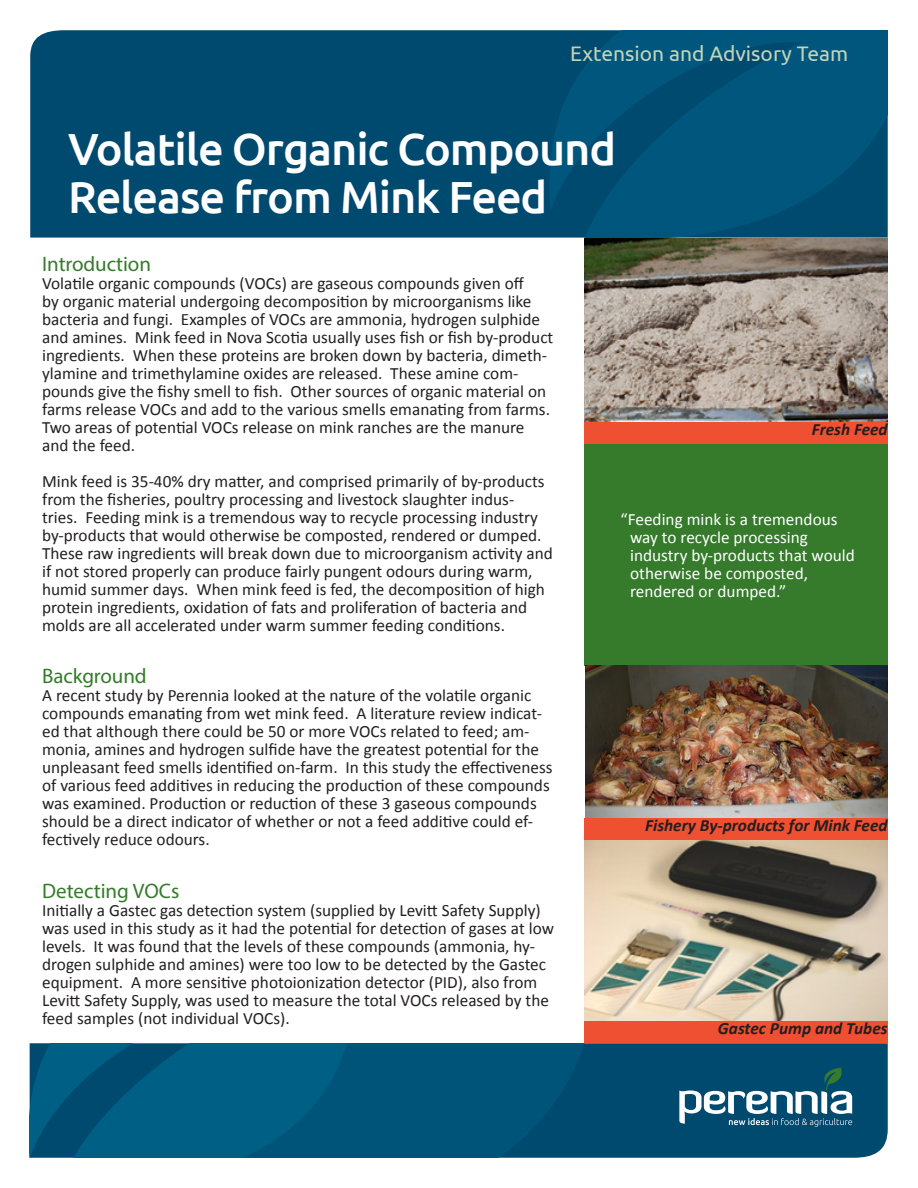
<style>
.page{position:relative;width:918px;height:1188px;background:#fff}
.page>*{position:absolute;margin:0;border:0;box-sizing:border-box;transform-origin:0 0}
.White_title_on_blue{font:500 45px/48px "Ubuntu";letter-spacing:-.025em;color:#fff}
.Lead-in_quote{font:21px "Myriad Pro";letter-spacing:-.005em;color:#357b2b}
.t1{font:21px "Ubuntu";color:#c2d4b9}
.t2{font:17.25px/18px "Calibri";color:#231f20}
.white_pullquote_on_o{font:17.25px/18px "Calibri";color:#fff}
.t3{font:italic 700 17.25px "Calibri";color:#231f20}
</style>
<div class="page">
<div style="left:616px;top:1043px;width:272px;height:115px;background:#004a70"></div>
<div style="left:30px;top:30px;width:858px;height:208px;background:#004a70"></div>
<svg style="left:520px;top:31px;width:368px;height:207px;background:#005177"></svg>
<svg style="left:374px;top:1043px;width:242px;height:115px;background:#005177"></svg>
<img style="left:585px;top:238px;width:303px;height:184px">
<svg style="left:30px;top:1043px;width:344px;height:115px;background:#00597f"></svg>
<div style="left:584px;top:444px;width:304px;height:221px;background:#357b2b"></div>
<img style="left:585px;top:665px;width:303px;height:153px">
<img style="left:585px;top:840px;width:303px;height:181px">
<div style="left:584px;top:422px;width:304px;height:22px;background:#ef5032"></div>
<div style="left:584px;top:818px;width:304px;height:22px;background:#ef5032"></div>
<div style="left:584px;top:1021px;width:304px;height:22px;background:#ef5032"></div>
<svg style="left:679px;top:1068px;width:173px;height:59px"></svg>
<p class="t1" style="left:570px;top:41px;width:280px">Extension and Advisory Team</p>
<p class="White_title_on_blue" style="left:68px;top:124px;width:550px">Volatile Organic Compound<br>Release from Mink Feed</p>
<p class="Lead-in_quote" style="left:42px;top:251px;width:110px">Introduction</p>
<p class="t2" style="left:42px;top:274px;width:513px">Volatile organic compounds (VOCs) are gaseous compounds given off<br>by organic material undergoing decomposition by microorganisms like bacteria and fungi. Examples of VOCs are ammonia, hydrogen sulphide and amines. Mink feed in Nova Scotia usually uses fish or fish by-product ingredients. When these proteins are broken down by bacteria, dimeth&shy;ylamine and trimethylamine oxides are released. These amine com&shy;pounds give the fishy smell to fish. Other sources of organic material on farms release VOCs and add to the various smells emanating from farms.<br>Two areas of potential VOCs release on mink ranches are the manure and the feed.</p>
<p class="t2" style="left:42px;top:472px;width:512px">Mink feed is 35-40% dry matter, and comprised primarily of by-products from the fisheries, poultry processing and livestock slaughter indus&shy;tries. Feeding mink is a tremendous way to recycle processing industry by-products that would otherwise be composted, rendered or dumped.<br>These raw ingredients will break down due to microorganism activity and if not stored properly can produce fairly pungent odours during warm, humid summer days. When mink feed is fed, the decomposition of high protein ingredients, oxidation of fats and proliferation of bacteria and molds are all accelerated under warm summer feeding conditions.</p>
<p class="Lead-in_quote" style="left:42px;top:663px;width:106px">Background</p>
<p class="t2" style="left:42px;top:687px;width:512px">A recent study by Perennia looked at the nature of the volatile organic compounds emanating from wet mink feed. A literature review indicat&shy;ed that although there could be 50 or more VOCs related to feed; am&shy;monia, amines and hydrogen sulfide have the greatest potential for the unpleasant feed smells identified on-farm. In this study the effectiveness of various feed additives in reducing the production of these compounds was examined. Production or reduction of these 3 gaseous compounds should be a direct indicator of whether or not a feed additive could ef&shy;fectively reduce odours.</p>
<p class="Lead-in_quote" style="left:42px;top:878px;width:139px">Detecting VOCs</p>
<p class="t2" style="left:42px;top:901px;width:513px">Initially a Gastec gas detection system (supplied by Levitt Safety Supply) was used in this study as it had the potential for detection of gases at low levels. It was found that the levels of these compounds (ammonia, hy&shy;drogen sulphide and amines) were too low to be detected by the Gastec equipment. A more sensitive photoionization detector (PID), also from Levitt Safety Supply, was used to measure the total VOCs released by the feed samples (not individual VOCs).</p>
<p class="t3" style="left:812px;top:419px;width:77px">Fresh Feed</p>
<p class="white_pullquote_on_o" style="left:630px;top:510px;width:226px;text-indent:-10px">“Feeding mink is a tremendous way to recycle processing industry by-products that would otherwise be composted, rendered or dumped.”</p>
<p class="t3" style="left:645px;top:814px;width:244px">Fishery By-products for Mink Feed</p>
<p class="t3" style="left:718px;top:1018px;width:171px">Gastec Pump and Tubes</p>
</div>
